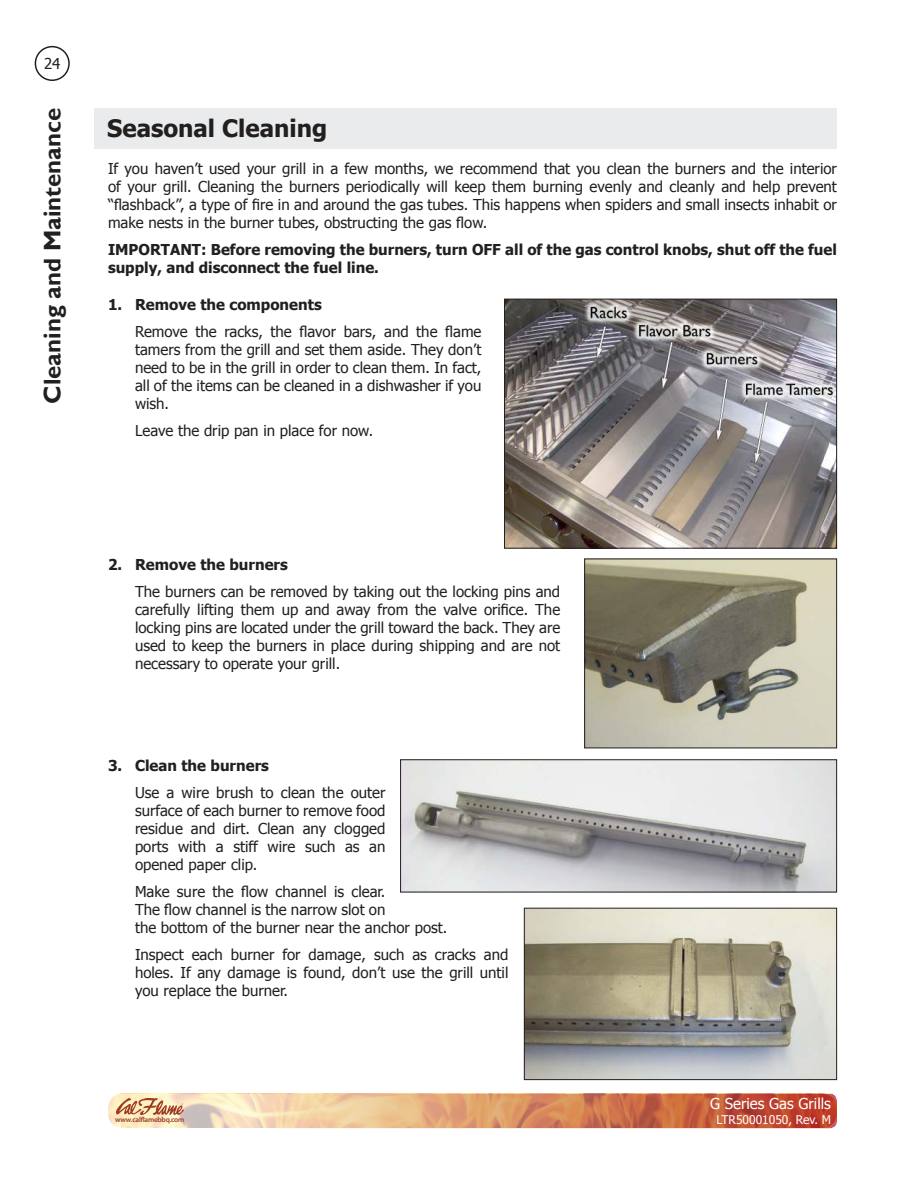
<style>
.page{position:relative;width:918px;height:1188px;background:#fff}
.page>*{position:absolute;margin:0;border:0;box-sizing:border-box;transform-origin:0 0}
.t1{font:700 24px "Gill Sans";color:#221f1f}
.t2{font:700 24px "Tahoma";color:#221f1f}
.t3{font:15px/18px "Tahoma";color:#221f1f;text-align:justify}
.t4{font:700 15px/18px "Tahoma";color:#221f1f}
.t5{font:15px "Tahoma";color:#fff}
.t6{font:12px "Tahoma";color:#fff}
.t7{font:600 7.35px "Myriad Pro";letter-spacing:-.03em;color:#9e3b21}
</style>
<div class="page">
<img style="left:108px;top:1093px;width:729px;height:35px;border-radius:7px">
<svg style="left:116px;top:1098px;width:68px;height:18px"></svg>
<div style="left:35px;top:46px;width:35px;height:35px;border:2px solid #221f1f;border-radius:50%"></div>
<img style="left:506px;top:301px;width:329px;height:246px">
<div style="left:504px;top:299px;width:333px;height:250px;border:1px solid #221f1f"></div>
<img style="left:586px;top:561px;width:249px;height:185px">
<div style="left:584px;top:559px;width:253px;height:189px;border:1px solid #221f1f"></div>
<img style="left:402px;top:761px;width:433px;height:129px">
<div style="left:400px;top:759px;width:437px;height:133px;border:1px solid #221f1f"></div>
<img style="left:526px;top:910px;width:309px;height:168px">
<div style="left:524px;top:908px;width:313px;height:172px;border:1px solid #221f1f"></div>
<div style="left:95px;top:108px;width:742px;height:40px;background:#eaebec"></div>
<p class="t3" style="left:44px;top:55px;width:18px">24</p>
<h1 class="t1" style="left:43px;top:404px;width:298px;rotate:-90deg">Cleaning and Maintenance</h1>
<h1 class="t2" style="left:107px;top:119px;width:221px">Seasonal Cleaning</h1>
<p class="t3" style="left:108px;top:159px;width:730px">If you haven’t used your grill in a few months, we recommend that you clean the burners and the interior of your grill. Cleaning the burners periodically will keep them burning evenly and cleanly and help prevent “flashback”, a type of fire in and around the gas tubes. This happens when spiders and small insects inhabit or make nests in the burner tubes, obstructing the gas flow.</p>
<p class="t4" style="left:108px;top:242px;width:731px">IMPORTANT: Before removing the burners, turn OFF all of the gas control knobs, shut off the fuel supply, and disconnect the fuel line .</p>
<p class="t4" style="left:108px;top:297px;width:215px">1 . Remove the components</p>
<p class="t3" style="left:135px;top:322px;width:348px">Remove the racks, the flavor bars, and the flame tamers from the grill and set them aside. They don’t need to be in the grill in order to clean them. In fact, all of the items can be cleaned in a dishwasher if you wish.</p>
<p class="t3" style="left:135px;top:421px;width:240px">Leave the drip pan in place for now.</p>
<p class="t4" style="left:108px;top:557px;width:181px">2 . Remove the burners</p>
<p class="t3" style="left:135px;top:582px;width:427px">The burners can be removed by taking out the locking pins and carefully lifting them up and away from the valve orifice. The locking pins are located under the grill toward the back. They are used to keep the burners in place during shipping and are not necessary to operate your grill.</p>
<p class="t4" style="left:108px;top:758px;width:162px">3 . Clean the burners</p>
<p class="t3" style="left:135px;top:783px;width:252px">Use a wire brush to clean the outer surface of each burner to remove food residue and dirt. Clean any clogged ports with a stiff wire such as an opened paper clip.</p>
<p class="t3" style="left:135px;top:882px;width:314px;text-align:left">Make sure the flow channel is clear.<br>The flow channel is the narrow slot on<br>the bottom of the burner near the anchor post.</p>
<p class="t3" style="left:135px;top:945px;width:375px">Inspect each burner for damage, such as cracks and holes. If any damage is found, don’t use the grill until you replace the burner.</p>
<p class="t7" style="left:115px;top:1117px;width:71px">www.calflamebbq.com</p>
<p class="t5" style="left:710px;top:1098px;width:122px">G Series Gas Grills</p>
<p class="t6" style="left:717px;top:1115px;width:116px">LTR50001050, Rev. M</p>
</div>
